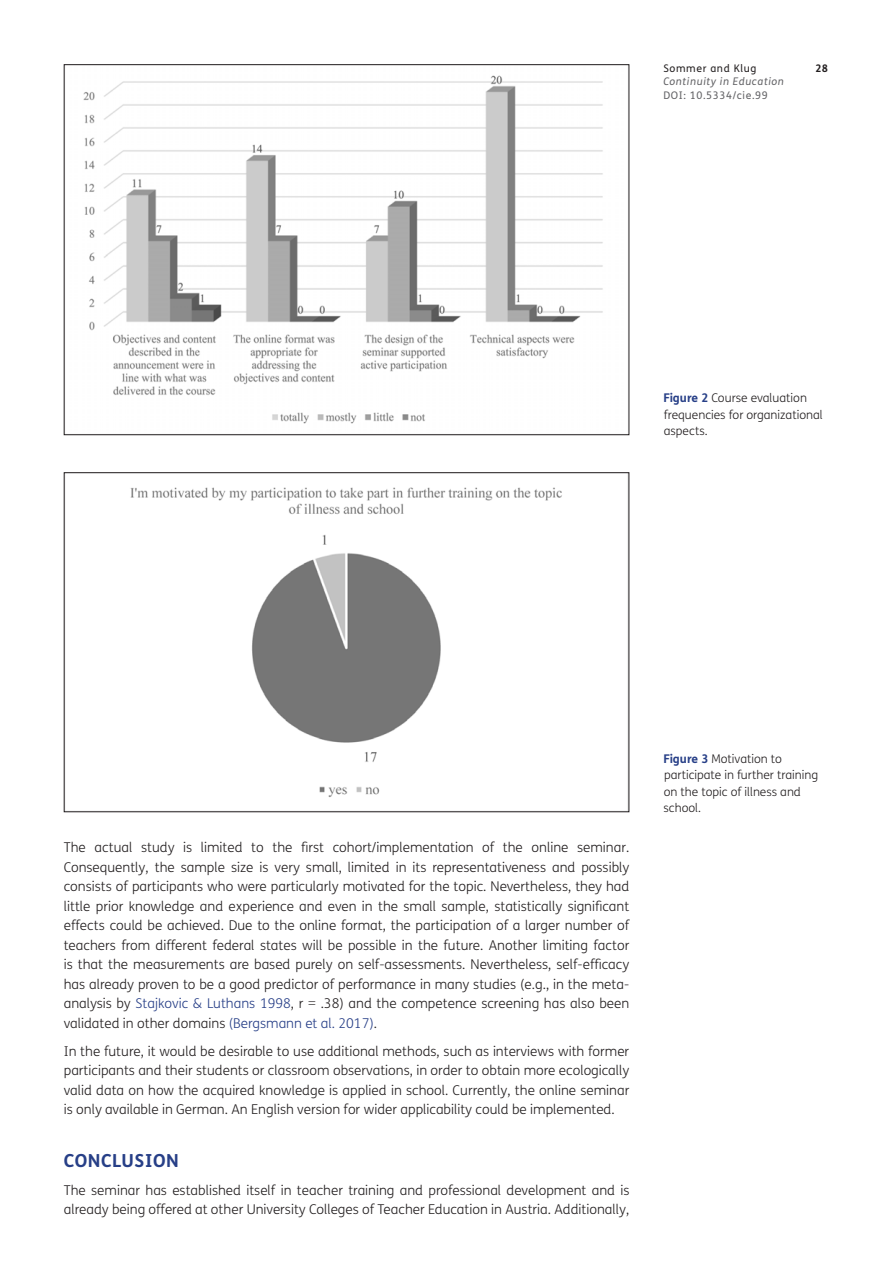
<style>
.page{position:relative;width:893px;height:1263px;background:#fff}
.page>*{position:absolute;margin:0;border:0;box-sizing:border-box;transform-origin:0 0}
.t1{font:700 18px "FS Me";letter-spacing:.03em;color:#273f87}
.Body_Copy{font:300 13.5px/19.5px "FS Me";color:#231f20;text-align:justify}
.Figure_copy{font:300 12px/16.5px "FS Me";color:#231f20}
.t2{font:italic 10.5px "FS Me";letter-spacing:.06em;color:#636366}
.t3{font:10.5px "FS Me";letter-spacing:.06em;color:#636366}
.t4{font:10.5px "FS Me";letter-spacing:.06em;color:#231f20}
.t5{font:700 10.5px "FS Me";color:#231f20}
.s1{font-weight:700;color:#273f87}
.s2{color:#273f87}
</style>
<div class="page">
<img style="left:83px;top:75px;width:520px;height:349px">
<img style="left:130px;top:487px;width:432px;height:310px">
<p class="t4" style="left:663px;top:62px;width:95px">Sommer and Klug</p>
<p class="t5" style="left:815px;top:61px;width:14px">28</p>
<p class="t2" style="left:663px;top:75px;width:122px">Continuity in Education</p>
<p class="t3" style="left:663px;top:89px;width:106px">DOI: 10.5334/cie.99</p>
<p class="Figure_copy" style="left:663px;top:390px;width:161px"><span class="s1">Figure 2</span> Course evaluation frequencies for organizational aspects.</p>
<p class="Body_Copy" style="left:64px;top:838px;width:567px">The actual study is limited to the first cohort/implementation of the online seminar.<br>Consequently, the sample size is very small, limited in its representativeness and possibly consists of participants who were particularly motivated for the topic. Nevertheless, they had little prior knowledge and experience and even in the small sample, statistically significant effects could be achieved. Due to the online format, the participation of a larger number of teachers from different federal states will be possible in the future. Another limiting factor is that the measurements are based purely on self-assessments. Nevertheless, self-efficacy has already proven to be a good predictor of performance in many studies (e.g., in the meta&shy;analysis by <span class="s2">Stajkovic &amp; Luthans 1998</span>, r = .38) and the competence screening has also been validated in other domains <span class="s2">(Bergsmann et al. 2017)</span>.</p>
<p class="Body_Copy" style="left:64px;top:1042px;width:567px">In the future, it would be desirable to use additional methods, such as interviews with former participants and their students or classroom observations, in order to obtain more ecologically valid data on how the acquired knowledge is applied in school. Currently, the online seminar is only available in German. An English version for wider applicability could be implemented.</p>
<h1 class="t1" style="left:64px;top:1149px;width:117px">CONCLUSION</h1>
<p class="Body_Copy" style="left:64px;top:1180px;width:567px">The seminar has established itself in teacher training and professional development and is already being offered at other University Colleges of Teacher Education in Austria. Additionally,</p>
<p class="Figure_copy" style="left:663px;top:750px;width:156px"><span class="s1">Figure 3</span> Motivation to participate in further training on the topic of illness and school.</p>
</div>
